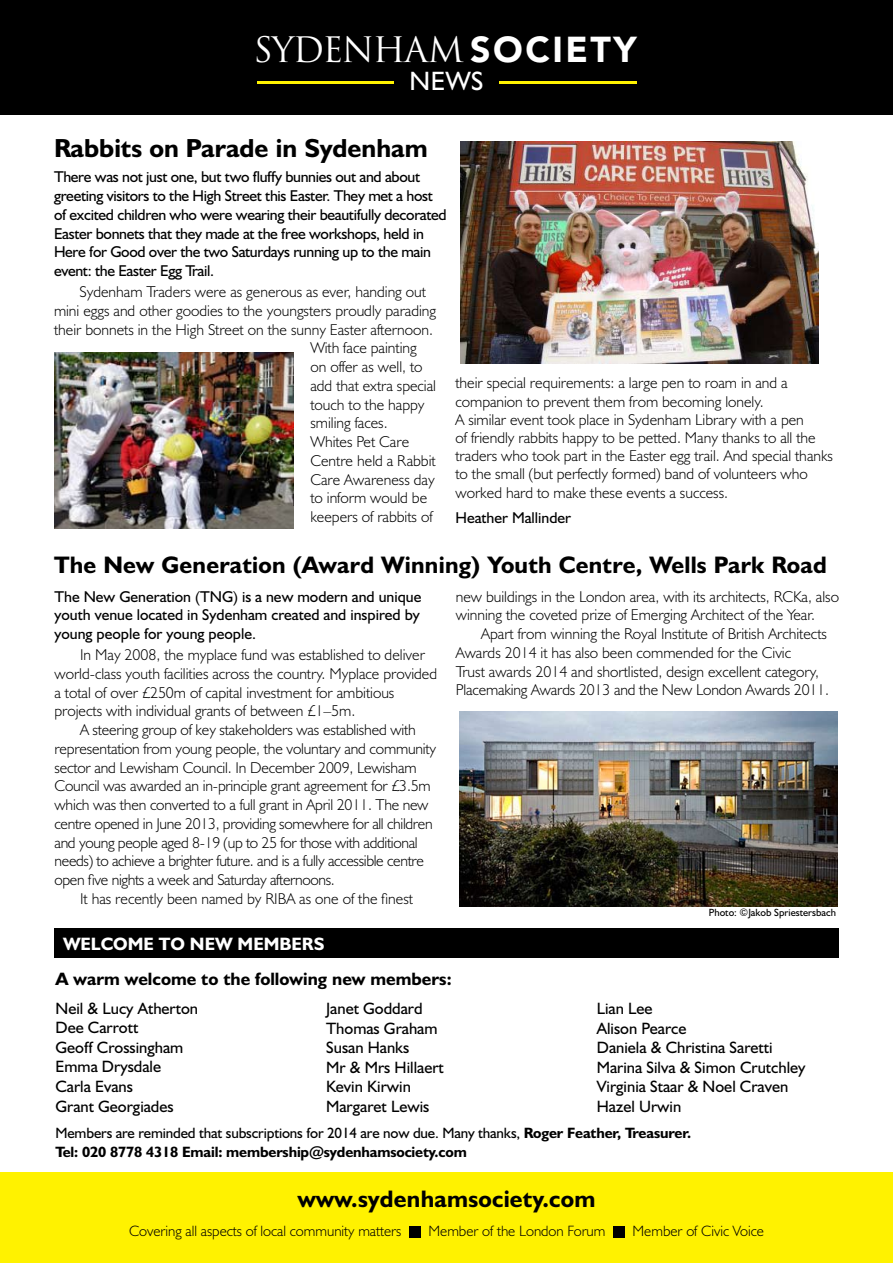
<style>
.page{position:relative;width:893px;height:1263px;background:#fff}
.page>*{position:absolute;margin:0;border:0;box-sizing:border-box;transform-origin:0 0}
.t1{font:34.2px "Trajan Pro";letter-spacing:-.04em;color:#fff}
.t2{font:26.7px "Humanist 521 BT";color:#fff}
.t3{font:700 26.25px "Humanist 521 BT";color:#000}
.t4{font:700 24px "Humanist 521 BT";letter-spacing:.01em;color:#000}
.t5{font:700 18px "Humanist 521 BT";color:#000}
.t6{font:700 18px "Humanist 521 BT";color:#fff}
.t7{font:16.5px/19.5px "Humanist 521 BT";color:#000}
.t8{font:300 15.75px/18.8px "Humanist 521 BT";color:#000}
.t9{font:15.75px/18.8px "Humanist 521 BT";letter-spacing:-.02em;color:#000}
.t10{font:15.75px "Humanist 521 BT";color:#000}
.t11{font:700 15px/18.8px "Humanist 521 BT";letter-spacing:-.01em;color:#000}
.t12{font:300 15px "Humanist 521 BT";color:#000}
.t13{font:10.5px "Humanist 521 BT";color:#000}
.s1{font-family:"Avenir LT Std";font-weight:900;font-size:35.7px}
.s2{font-weight:400}
</style>
<div class="page">
<div style="left:0;top:0;width:893px;height:115px;background:#000"></div>
<div style="left:54px;top:928px;width:785px;height:30px;background:#000"></div>
<hr style="left:257px;top:81px;width:379px;height:2px;background:#fff200">
<div style="left:394px;top:70px;width:105px;height:34px;background:#000"></div>
<div style="left:0;top:1172px;width:893px;height:91px;background:#fff200"></div>
<div style="left:409px;top:1226px;width:12px;height:12px;background:#000"></div>
<div style="left:613px;top:1226px;width:12px;height:12px;background:#000"></div>
<img style="left:461px;top:141px;width:358px;height:223px">
<img style="left:54px;top:352px;width:239px;height:177px">
<img style="left:459px;top:712px;width:378px;height:194px">
<h1 class="t1" style="left:254px;top:28px;width:385px">SYDENHAM <span class="s1">SOCIETY</span></h1>
<h2 class="t2" style="left:409px;top:65px;width:75px">NEWS</h2>
<h3 class="t3" style="left:54px;top:132px;width:375px">Rabbits on Parade in Sydenham</h3>
<p class="t9" style="left:54px;top:167px;width:394px">There was not just one, but two fluffy bunnies out and about greeting visitors to the High Street this Easter. They met a host of excited children who were wearing their beautifully decorated Easter bonnets that they made at the free workshops, held in Here for Good over the two Saturdays running up to the main event: the Easter Egg Trail.</p>
<p class="t8" style="left:80px;top:282px;width:348px">Sydenham Traders were as generous as ever, handing out</p>
<p class="t8" style="left:54px;top:301px;width:384px">mini eggs and other goodies to the youngsters proudly parading</p>
<p class="t8" style="left:54px;top:320px;width:381px">their bonnets in the High Street on the sunny Easter afternoon.</p>
<p class="t8" style="left:310px;top:338px;width:108px">With face painting</p>
<p class="t8" style="left:310px;top:357px;width:114px">on offer as well, to</p>
<p class="t8" style="left:310px;top:376px;width:127px">add that extra special</p>
<p class="t8" style="left:310px;top:395px;width:116px">touch to the happy</p>
<p class="t8" style="left:310px;top:413px;width:79px">smiling faces.</p>
<p class="t8" style="left:310px;top:432px;width:100px">Whites Pet Care</p>
<p class="t8" style="left:310px;top:451px;width:127px">Centre held a Rabbit</p>
<p class="t8" style="left:310px;top:470px;width:126px">Care Awareness day</p>
<p class="t8" style="left:310px;top:488px;width:118px">to inform would be</p>
<p class="t8" style="left:310px;top:507px;width:124px">keepers of rabbits of</p>
<p class="t8" style="left:455px;top:373px;width:379px;line-height:18.3px">their special requirements: a large pen to roam in and a companion to prevent them from becoming lonely.<br>A similar event took place in Sydenham Library with a pen<br>of friendly rabbits happy to be petted. Many thanks to all the traders who took part in the Easter egg trail. And special thanks to the small (but perfectly formed) band of volunteers who worked hard to make these events a success.</p>
<p class="t10" style="left:455px;top:508px;width:117px">Heather Mallinder</p>
<h3 class="t4" style="left:54px;top:550px;width:774px">The New Generation (Award Winning) Youth Centre, Wells Park Road</h3>
<p class="t9" style="left:54px;top:587px;width:368px;text-align:justify">The New Generation (TNG) is a new modern and unique youth venue located in Sydenham created and inspired by young people for young people.</p>
<p class="t8" style="left:54px;top:645px;width:384px;text-indent:26px">In May 2008, the myplace fund was established to deliver world-class youth facilities across the country. Myplace provided a total of over £250m of capital investment for ambitious projects with individual grants of between £1–5m.</p>
<p class="t8" style="left:54px;top:720px;width:383px;text-indent:26px">A steering group of key stakeholders was established with representation from young people, the voluntary and community sector and Lewisham Council. In December 2009, Lewisham Council was awarded an in-principle grant agreement for £3.5m which was then converted to a full grant in April 2011. The new centre opened in June 2013, providing somewhere for all children and young people aged 8-19 (up to 25 for those with additional needs) to achieve a brighter future. and is a fully accessible centre open five nights a week and Saturday afternoons.</p>
<p class="t8" style="left:80px;top:889px;width:334px">It has recently been named by RIBA as one of the finest</p>
<p class="t8" style="left:456px;top:587px;width:385px">new buildings in the London area, with its architects, RCKa, also winning the coveted prize of Emerging Architect of the Year.</p>
<p class="t8" style="left:456px;top:624px;width:375px;text-indent:26px">Apart from winning the Royal Institute of British Architects Awards 2014 it has also been commended for the Civic<br>Trust awards 2014 and shortlisted, design excellent category, Placemaking Awards 2013 and the New London Awards 2011.</p>
<p class="t13" style="left:709px;top:906px;width:129px">Photo: ©Jakob Spriestersbach</p>
<p class="t6" style="left:63px;top:932px;width:263px">WELCOME TO NEW MEMBERS</p>
<p class="t5" style="left:56px;top:967px;width:398px">A warm welcome to the following new members:</p>
<p class="t7" style="left:56px;top:998px;width:144px">Neil &amp; Lucy Atherton<br>Dee Carrott<br>Geoff Crossingham<br>Emma Drysdale<br>Carla Evans<br>Grant Georgiades</p>
<p class="t7" style="left:326px;top:998px;width:119px">Janet Goddard<br>Thomas Graham<br>Susan Hanks<br>Mr &amp; Mrs Hillaert<br>Kevin Kirwin<br>Margaret Lewis</p>
<p class="t7" style="left:597px;top:998px;width:210px">Lian Lee<br>Alison Pearce<br>Daniela &amp; Christina Saretti<br>Marina Silva &amp; Simon Crutchley<br>Virginia Staar &amp; Noel Craven<br>Hazel Urwin</p>
<p class="t11" style="left:56px;top:1123px;width:637px"><span class="s2">Members are reminded that subscriptions for 2014 are now due. Many thanks,</span> Roger Feather, Treasurer.<br>Tel: 020 8778 4318 Email: membership@sydenhamsociety.com</p>
<h3 class="t4" style="left:298px;top:1184px;width:299px">www.sydenhamsociety.com</h3>
<p class="t12" style="left:129px;top:1222px;width:274px">Covering all aspects of local community matters</p>
<p class="t12" style="left:428px;top:1222px;width:179px">Member of the London Forum</p>
<p class="t12" style="left:632px;top:1222px;width:133px">Member of Civic Voice</p>
</div>
